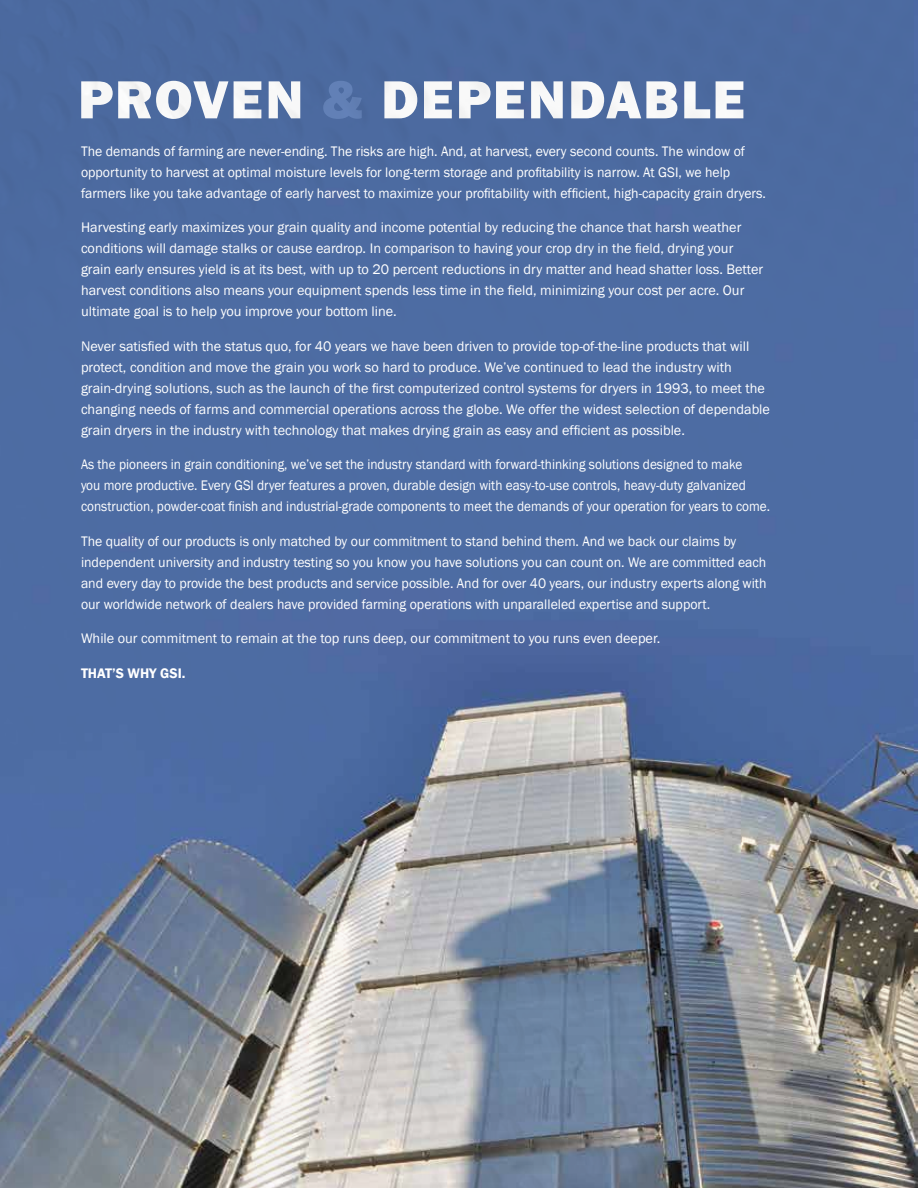
<style>
.page{position:relative;width:918px;height:1188px;background:#fff}
.page>*{position:absolute;margin:0;border:0;box-sizing:border-box;transform-origin:0 0}
.t1{font:800 55.5px "Franklin Gothic";letter-spacing:.03em;color:#fff}
.t2{font:14.25px/21px "Franklin Gothic";color:#fff}
.t3{font:14.25px/21px "Franklin Gothic";color:#fff;scale:.93 1}
.t4{font:600 14.25px "Franklin Gothic";color:#fff}
.s1{color:#00aeef}
</style>
<div class="page">
<img style="left:0;top:0;width:918px;height:1188px">
<svg style="left:915px;top:109px;width:3px;height:33px"></svg>
<h1 class="t1" style="left:78px;top:64px;width:668px">PROVEN <span class="s1">&amp;</span> DEPENDABLE</h1>
<p class="t2" style="left:81px;top:141px;width:687px">The demands of farming are never-ending. The risks are high. And, at harvest, every second counts. The window of opportunity to harvest at optimal moisture levels for long-term storage and profitability is narrow. At GSI, we help farmers like you take advantage of early harvest to maximize your profitability with efficient, high-capacity grain dryers.</p>
<p class="t2" style="left:81px;top:217px;width:684px">Harvesting early maximizes your grain quality and income potential by reducing the chance that harsh weather conditions will damage stalks or cause eardrop. In comparison to having your crop dry in the field, drying your grain early ensures yield is at its best, with up to 20 percent reductions in dry matter and head shatter loss. Better harvest conditions also means your equipment spends less time in the field, minimizing your cost per acre. Our ultimate goal is to help you improve your bottom line.</p>
<p class="t2" style="left:81px;top:336px;width:691px">Never satisfied with the status quo, for 40 years we have been driven to provide top-of-the-line products that will protect, condition and move the grain you work so hard to produce. We’ve continued to lead the industry with grain-drying solutions, such as the launch of the first computerized control systems for dryers in 1993, to meet the changing needs of farms and commercial operations across the globe. We offer the widest selection of dependable grain dryers in the industry with technology that makes drying grain as easy and efficient as possible.</p>
<p class="t3" style="left:81px;top:454px;width:742px">As the pioneers in grain conditioning, we’ve set the industry standard with forward-thinking solutions designed to make<br>you more productive. Every GSI dryer features a proven, durable design with easy-to-use controls, heavy-duty galvanized construction, powder-coat finish and industrial-grade components to meet the demands of your operation for years to come.</p>
<p class="t2" style="left:81px;top:531px;width:687px">The quality of our products is only matched by our commitment to stand behind them. And we back our claims by independent university and industry testing so you know you have solutions you can count on. We are committed each and every day to provide the best products and service possible. And for over 40 years, our industry experts along with our worldwide network of dealers have provided farming operations with unparalleled expertise and support.</p>
<p class="t2" style="left:81px;top:628px;width:581px">While our commitment to remain at the top runs deep, our commitment to you runs even deeper.</p>
<p class="t4" style="left:81px;top:664px;width:106px">THAT’S WHY GSI.</p>
</div>
